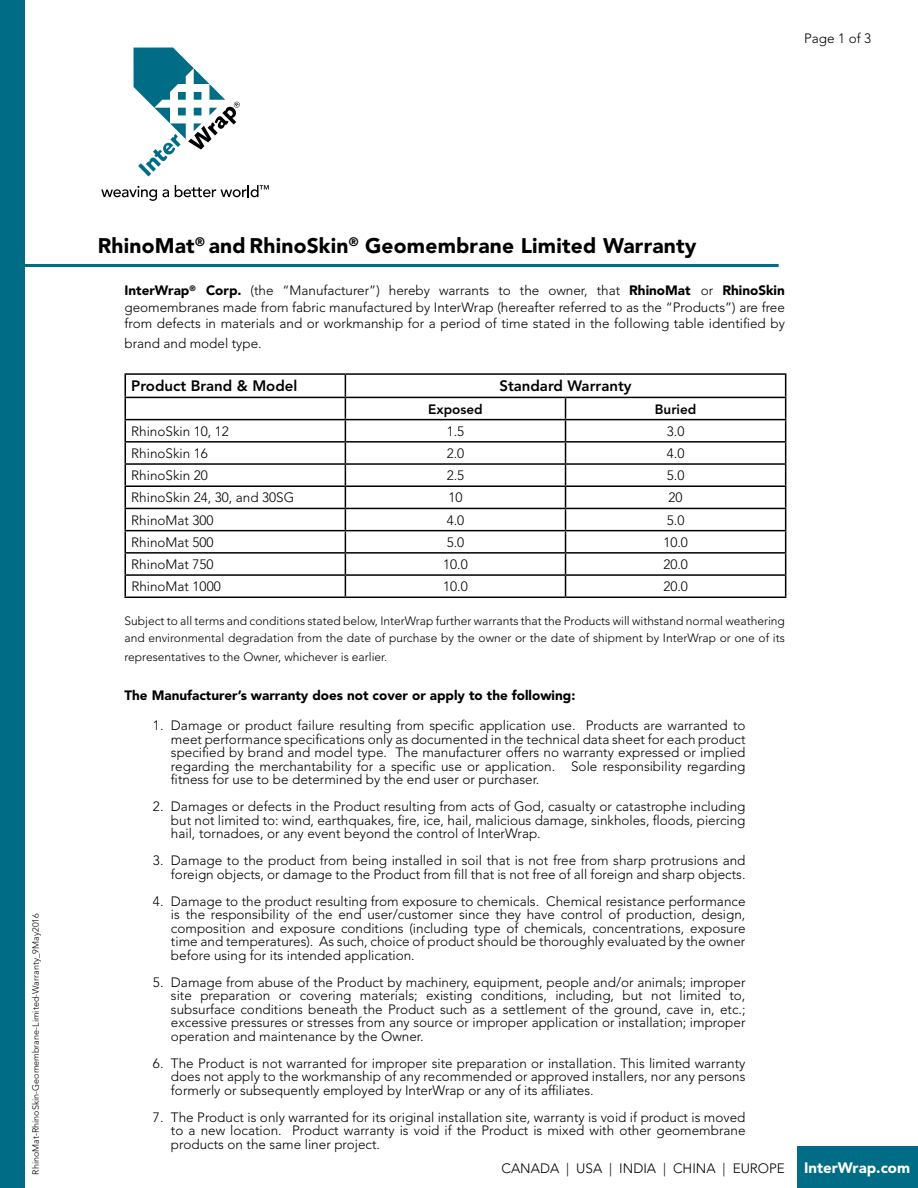
<style>
.page{position:relative;width:918px;height:1188px;background:#fff}
.page>*{position:absolute;margin:0;border:0;box-sizing:border-box;transform-origin:0 0}
.t1{font:900 21px "Avenir LT Std";letter-spacing:.01em;color:#000}
.t2{font:800 15px "Avenir LT Std";color:#000}
.t3{font:900 15px "Avenir LT Std";color:#fff}
.t4{font:300 13.5px/13.5px "Avenir LT Std";color:#000;text-align:justify}
.t5{font:900 13.5px "Avenir LT Std";color:#000}
.t6{font:800 13.5px "Avenir LT Std";color:#000}
.t7{font:300 12px/16.5px "Avenir LT Std";color:#000}
.t8{font:300 9px "Avenir LT Std";color:#000}
.s1{font-weight:900}
</style>
<div class="page">
<div style="left:0;top:0;width:25px;height:1188px;background:#006c85"></div>
<div style="left:798px;top:1146px;width:120px;height:42px;background:#006c85"></div>
<svg style="left:101px;top:186px;width:68px;height:15px"></svg>
<svg style="left:175px;top:185px;width:94px;height:12px"></svg>
<svg style="left:134px;top:48px;width:106px;height:128px"></svg>
<hr style="left:124px;top:373px;width:221px;height:2px;background:#000">
<hr style="left:124px;top:375px;width:2px;height:22px;background:#000">
<hr style="left:345px;top:373px;width:221px;height:2px;background:#000">
<hr style="left:566px;top:373px;width:220px;height:2px;background:#000">
<hr style="left:124px;top:397px;width:221px;height:1px;background:#000">
<hr style="left:124px;top:398px;width:2px;height:21px;background:#000">
<hr style="left:345px;top:397px;width:221px;height:1px;background:#000">
<hr style="left:566px;top:397px;width:220px;height:1px;background:#000">
<hr style="left:124px;top:419px;width:221px;height:1px;background:#000">
<hr style="left:124px;top:420px;width:2px;height:21px;background:#000">
<hr style="left:345px;top:419px;width:221px;height:1px;background:#000">
<hr style="left:566px;top:419px;width:220px;height:1px;background:#000">
<hr style="left:124px;top:441px;width:221px;height:2px;background:#000">
<hr style="left:124px;top:443px;width:2px;height:20px;background:#000">
<hr style="left:345px;top:441px;width:221px;height:2px;background:#000">
<hr style="left:566px;top:441px;width:220px;height:2px;background:#000">
<hr style="left:124px;top:463px;width:221px;height:2px;background:#000">
<hr style="left:124px;top:465px;width:2px;height:20px;background:#000">
<hr style="left:345px;top:463px;width:221px;height:2px;background:#000">
<hr style="left:566px;top:463px;width:220px;height:2px;background:#000">
<hr style="left:124px;top:485px;width:221px;height:2px;background:#000">
<hr style="left:124px;top:487px;width:2px;height:21px;background:#000">
<hr style="left:345px;top:485px;width:221px;height:2px;background:#000">
<hr style="left:566px;top:485px;width:220px;height:2px;background:#000">
<hr style="left:124px;top:508px;width:221px;height:1px;background:#000">
<hr style="left:124px;top:509px;width:2px;height:21px;background:#000">
<hr style="left:345px;top:508px;width:221px;height:1px;background:#000">
<hr style="left:566px;top:508px;width:220px;height:1px;background:#000">
<hr style="left:124px;top:530px;width:221px;height:1px;background:#000">
<hr style="left:124px;top:531px;width:2px;height:21px;background:#000">
<hr style="left:345px;top:530px;width:221px;height:1px;background:#000">
<hr style="left:566px;top:530px;width:220px;height:1px;background:#000">
<hr style="left:124px;top:552px;width:221px;height:2px;background:#000">
<hr style="left:124px;top:554px;width:2px;height:20px;background:#000">
<hr style="left:345px;top:552px;width:221px;height:2px;background:#000">
<hr style="left:566px;top:552px;width:220px;height:2px;background:#000">
<hr style="left:124px;top:574px;width:221px;height:2px;background:#000">
<hr style="left:124px;top:576px;width:2px;height:21px;background:#000">
<hr style="left:345px;top:574px;width:221px;height:2px;background:#000">
<svg style="left:345px;top:375px;width:1px;height:222px"></svg>
<hr style="left:566px;top:574px;width:220px;height:2px;background:#000">
<svg style="left:565px;top:398px;width:1px;height:199px"></svg>
<svg style="left:785px;top:375px;width:1px;height:222px"></svg>
<hr style="left:124px;top:597px;width:221px;height:1px;background:#000">
<hr style="left:345px;top:597px;width:221px;height:1px;background:#000">
<hr style="left:566px;top:597px;width:220px;height:1px;background:#000">
<hr style="left:18px;top:264px;width:761px;height:3px;background:#006c85">
<p class="t4" style="left:804px;top:32px;width:69px">Page 1 of 3</p>
<p class="t8" style="left:30px;top:1175px;width:263px;rotate:-90deg">RhinoMat-RhinoSkin-Geomembrane-Limited-Warranty_9May2016</p>
<h1 class="t1" style="left:98px;top:233px;width:600px">RhinoMat<sup>®</sup> and RhinoSkin<sup>®</sup> Geomembrane Limited Warranty</h1>
<p class="t4" style="left:124px;top:282px;width:662px;line-height:16.5px"><span class="s1">InterWrap</span><sup>®</sup> <span class="s1">Corp.</span> (the “Manufacturer”) hereby warrants to the owner, that <span class="s1">RhinoMat</span> or <span class="s1">RhinoSkin </span>geomembranes made from fabric manufactured by InterWrap (hereafter referred to as the “Products”) are free from defects in materials and or workmanship for a period of time stated in the following table identified by</p>
<p class="t4" style="left:125px;top:336px;width:139px">brand and model type.</p>
<p class="t2" style="left:131px;top:377px;width:168px">Product Brand &amp; Model</p>
<p class="t2" style="left:499px;top:377px;width:134px">Standard Warranty</p>
<p class="t6" style="left:428px;top:401px;width:56px">Exposed</p>
<p class="t6" style="left:655px;top:401px;width:43px">Buried</p>
<p class="t4" style="left:131px;top:424px;width:99px">RhinoSkin 10, 12</p>
<p class="t4" style="left:447px;top:424px;width:19px">1.5</p>
<p class="t4" style="left:667px;top:424px;width:19px">3.0</p>
<p class="t4" style="left:131px;top:447px;width:78px">RhinoSkin 16</p>
<p class="t4" style="left:447px;top:447px;width:19px">2.0</p>
<p class="t4" style="left:667px;top:447px;width:19px">4.0</p>
<p class="t4" style="left:131px;top:469px;width:78px">RhinoSkin 20</p>
<p class="t4" style="left:447px;top:469px;width:19px">2.5</p>
<p class="t4" style="left:667px;top:469px;width:19px">5.0</p>
<p class="t4" style="left:131px;top:491px;width:164px">RhinoSkin 24, 30, and 30SG</p>
<p class="t4" style="left:448px;top:491px;width:16px">10</p>
<p class="t4" style="left:669px;top:491px;width:16px">20</p>
<p class="t4" style="left:131px;top:513px;width:84px">RhinoMat 300</p>
<p class="t4" style="left:447px;top:513px;width:19px">4.0</p>
<p class="t4" style="left:667px;top:513px;width:19px">5.0</p>
<p class="t4" style="left:131px;top:536px;width:84px">RhinoMat 500</p>
<p class="t4" style="left:447px;top:536px;width:19px">5.0</p>
<p class="t4" style="left:663px;top:536px;width:26px">10.0</p>
<p class="t4" style="left:131px;top:558px;width:84px">RhinoMat 750</p>
<p class="t4" style="left:443px;top:558px;width:26px">10.0</p>
<p class="t4" style="left:663px;top:558px;width:26px">20.0</p>
<p class="t4" style="left:131px;top:580px;width:91px">RhinoMat 1000</p>
<p class="t4" style="left:443px;top:580px;width:26px">10.0</p>
<p class="t4" style="left:663px;top:580px;width:26px">20.0</p>
<p class="t7" style="left:124px;top:613px;width:662px">Subject to all terms and conditions stated below, InterWrap further warrants that the Products will withstand normal weathering and environmental degradation from the date of purchase by the owner or the date of shipment by InterWrap or one of its</p>
<p class="t7" style="left:124px;top:649px;width:264px">representatives to the Owner, whichever is earlier.</p>
<p class="t5" style="left:124px;top:687px;width:452px">The Manufacturer’s warranty does not cover or apply to the following:</p>
<p class="t4" style="left:171px;top:719px;width:576px;text-indent:-18px">1. Damage or product failure resulting from specific application use. Products are warranted to meet performance specifications only as documented in the technical data sheet for each product specified by brand and model type. The manufacturer offers no warranty expressed or implied regarding the merchantability for a specific use or application. Sole responsibility regarding fitness for use to be determined by the end user or purchaser.</p>
<p class="t4" style="left:171px;top:800px;width:576px;text-indent:-18px">2. Damages or defects in the Product resulting from acts of God, casualty or catastrophe including but not limited to: wind, earthquakes, fire, ice, hail, malicious damage, sinkholes, floods, piercing hail, tornadoes, or any event beyond the control of InterWrap.</p>
<p class="t4" style="left:153px;top:854px;width:594px;text-align:right">3. Damage to the product from being installed in soil that is not free from sharp protrusions and foreign objects, or damage to the Product from fill that is not free of all foreign and sharp objects.</p>
<p class="t4" style="left:171px;top:894px;width:576px;text-indent:-18px">4. Damage to the product resulting from exposure to chemicals. Chemical resistance performance is the responsibility of the end user/customer since they have control of production, design, composition and exposure conditions (including type of chemicals, concentrations, exposure time and temperatures). As such, choice of product should be thoroughly evaluated by the owner before using for its intended application.</p>
<p class="t4" style="left:171px;top:975px;width:576px;text-indent:-18px">5. Damage from abuse of the Product by machinery, equipment, people and/or animals; improper site preparation or covering materials; existing conditions, including, but not limited to, subsurface conditions beneath the Product such as a settlement of the ground, cave‐in, etc.; excessive pressures or stresses from any source or improper application or installation; improper operation and maintenance by the Owner.</p>
<p class="t4" style="left:171px;top:1056px;width:576px;text-indent:-18px">6. The Product is not warranted for improper site preparation or installation. This limited warranty does not apply to the workmanship of any recommended or approved installers, nor any persons formerly or subsequently employed by InterWrap or any of its affiliates.</p>
<p class="t4" style="left:171px;top:1110px;width:576px;text-indent:-18px">7. The Product is only warranted for its original installation site, warranty is void if product is moved to a new location. Product warranty is void if the Product is mixed with other geomembrane products on the same liner project.</p>
<p class="t4" style="left:502px;top:1161px;width:285px">CANADA | USA | INDIA | CHINA | EUROPE</p>
<p class="t3" style="left:804px;top:1159px;width:108px">InterWrap.com</p>
</div>
